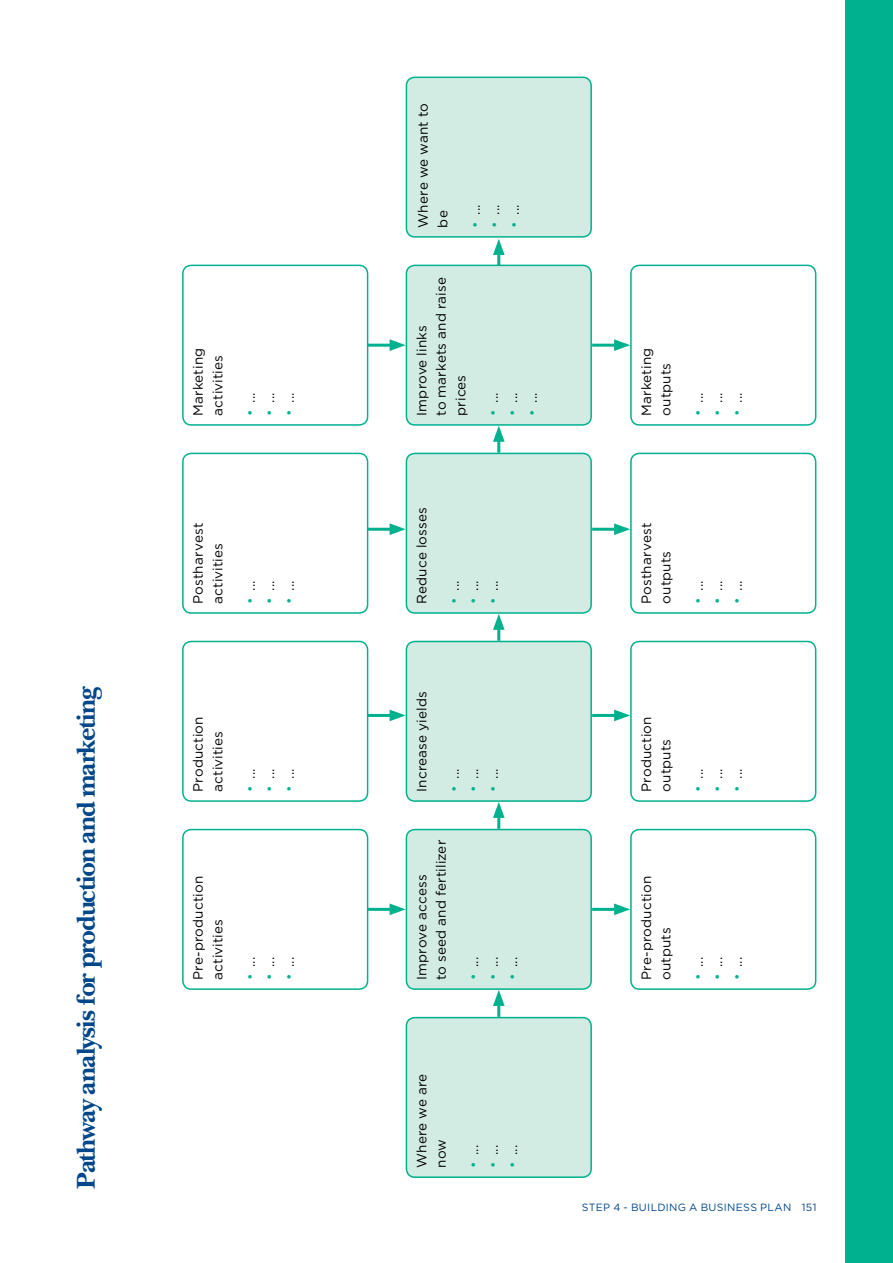
<style>
.page{position:relative;width:893px;height:1263px;background:#fff}
.page>*{position:absolute;margin:0;border:0;box-sizing:border-box;transform-origin:0 0}
.t1{font:700 27px "New Baskerville Std";letter-spacing:-.045em;color:#00468b}
.t2{font:13.5px/19.5px "Gotham";letter-spacing:.01em;color:#000}
.t3{font:10.5px "Gotham";letter-spacing:.03em;color:#00468b}
.s1{color:#00b18f}
</style>
<div class="page">
<div style="left:845px;top:0;width:48px;height:1263px;background:#00b18f"></div>
<div style="left:406px;top:1017px;width:185px;height:160px;background:#d2ebe3;border-radius:9px"></div>
<div style="left:406px;top:1017px;width:186px;height:161px;border:2px solid #00b18f;border-radius:9px"></div>
<div style="left:406px;top:829px;width:185px;height:160px;background:#d2ebe3;border-radius:9px"></div>
<div style="left:406px;top:829px;width:186px;height:161px;border:2px solid #00b18f;border-radius:9px"></div>
<div style="left:630px;top:829px;width:186px;height:161px;border:2px solid #00b18f;border-radius:9px"></div>
<div style="left:182px;top:829px;width:186px;height:161px;border:2px solid #00b18f;border-radius:9px"></div>
<div style="left:406px;top:641px;width:185px;height:160px;background:#d2ebe3;border-radius:9px"></div>
<div style="left:406px;top:641px;width:186px;height:161px;border:2px solid #00b18f;border-radius:9px"></div>
<div style="left:630px;top:641px;width:186px;height:161px;border:2px solid #00b18f;border-radius:9px"></div>
<div style="left:182px;top:641px;width:186px;height:161px;border:2px solid #00b18f;border-radius:9px"></div>
<div style="left:406px;top:453px;width:185px;height:160px;background:#d2ebe3;border-radius:9px"></div>
<div style="left:406px;top:453px;width:186px;height:161px;border:2px solid #00b18f;border-radius:9px"></div>
<div style="left:630px;top:453px;width:186px;height:161px;border:2px solid #00b18f;border-radius:9px"></div>
<div style="left:182px;top:453px;width:186px;height:161px;border:2px solid #00b18f;border-radius:9px"></div>
<div style="left:406px;top:265px;width:185px;height:160px;background:#d2ebe3;border-radius:9px"></div>
<div style="left:406px;top:265px;width:186px;height:161px;border:2px solid #00b18f;border-radius:9px"></div>
<div style="left:630px;top:265px;width:186px;height:161px;border:2px solid #00b18f;border-radius:9px"></div>
<div style="left:182px;top:265px;width:186px;height:161px;border:2px solid #00b18f;border-radius:9px"></div>
<div style="left:406px;top:77px;width:185px;height:160px;background:#d2ebe3;border-radius:9px"></div>
<div style="left:406px;top:77px;width:186px;height:161px;border:2px solid #00b18f;border-radius:9px"></div>
<hr style="left:497px;top:1000px;width:3px;height:17px;background:#00b18f">
<svg style="left:493px;top:990px;width:12px;height:16px"></svg>
<hr style="left:497px;top:812px;width:3px;height:17px;background:#00b18f">
<svg style="left:493px;top:802px;width:12px;height:16px"></svg>
<hr style="left:497px;top:624px;width:3px;height:17px;background:#00b18f">
<svg style="left:493px;top:614px;width:12px;height:16px"></svg>
<hr style="left:497px;top:436px;width:3px;height:17px;background:#00b18f">
<svg style="left:493px;top:426px;width:12px;height:16px"></svg>
<hr style="left:368px;top:344px;width:27px;height:3px;background:#00b18f">
<svg style="left:390px;top:339px;width:16px;height:12px"></svg>
<hr style="left:368px;top:528px;width:27px;height:3px;background:#00b18f">
<svg style="left:390px;top:523px;width:16px;height:12px"></svg>
<hr style="left:368px;top:714px;width:27px;height:3px;background:#00b18f">
<svg style="left:390px;top:709px;width:16px;height:12px"></svg>
<hr style="left:368px;top:908px;width:27px;height:3px;background:#00b18f">
<svg style="left:390px;top:903px;width:16px;height:12px"></svg>
<hr style="left:592px;top:344px;width:28px;height:3px;background:#00b18f">
<svg style="left:614px;top:339px;width:16px;height:12px"></svg>
<hr style="left:592px;top:528px;width:28px;height:3px;background:#00b18f">
<svg style="left:614px;top:523px;width:16px;height:12px"></svg>
<hr style="left:592px;top:714px;width:28px;height:3px;background:#00b18f">
<svg style="left:614px;top:709px;width:16px;height:12px"></svg>
<hr style="left:592px;top:908px;width:28px;height:3px;background:#00b18f">
<svg style="left:614px;top:903px;width:16px;height:12px"></svg>
<hr style="left:497px;top:249px;width:3px;height:17px;background:#00b18f">
<svg style="left:493px;top:239px;width:12px;height:16px"></svg>
<h1 class="t1" style="left:70px;top:1189px;width:504px;rotate:-90deg">Pathway analysis for production and marketing</h1>
<p class="t2" style="left:188px;top:416px;width:69px;rotate:-90deg">MARKETING<br>ACTIVITIES</p>
<p class="t2" style="left:240px;top:416px;width:25px;rotate:-90deg"><span class="s1">•</span> ...</p>
<p class="t2" style="left:259px;top:416px;width:25px;rotate:-90deg"><span class="s1">•</span> ...</p>
<p class="t2" style="left:279px;top:416px;width:25px;rotate:-90deg"><span class="s1">•</span> ...</p>
<p class="t2" style="left:188px;top:604px;width:82px;rotate:-90deg">POSTHARVEST<br>ACTIVITIES</p>
<p class="t2" style="left:240px;top:604px;width:25px;rotate:-90deg"><span class="s1">•</span> ...</p>
<p class="t2" style="left:259px;top:604px;width:25px;rotate:-90deg"><span class="s1">•</span> ...</p>
<p class="t2" style="left:279px;top:604px;width:25px;rotate:-90deg"><span class="s1">•</span> ...</p>
<p class="t2" style="left:188px;top:792px;width:77px;rotate:-90deg">PRODUCTION<br>ACTIVITIES</p>
<p class="t2" style="left:240px;top:792px;width:25px;rotate:-90deg"><span class="s1">•</span> ...</p>
<p class="t2" style="left:259px;top:792px;width:25px;rotate:-90deg"><span class="s1">•</span> ...</p>
<p class="t2" style="left:279px;top:792px;width:25px;rotate:-90deg"><span class="s1">•</span> ...</p>
<p class="t2" style="left:188px;top:980px;width:106px;rotate:-90deg">PRE-PRODUCTION<br>ACTIVITIES</p>
<p class="t2" style="left:240px;top:980px;width:25px;rotate:-90deg"><span class="s1">•</span> ...</p>
<p class="t2" style="left:259px;top:980px;width:25px;rotate:-90deg"><span class="s1">•</span> ...</p>
<p class="t2" style="left:279px;top:980px;width:25px;rotate:-90deg"><span class="s1">•</span> ...</p>
<p class="t2" style="left:413px;top:228px;width:126px;rotate:-90deg">WHERE WE WANT TO<br>BE</p>
<p class="t2" style="left:465px;top:228px;width:25px;rotate:-90deg"><span class="s1">•</span> ...</p>
<p class="t2" style="left:484px;top:228px;width:25px;rotate:-90deg"><span class="s1">•</span> ...</p>
<p class="t2" style="left:504px;top:228px;width:25px;rotate:-90deg"><span class="s1">•</span> ...</p>
<p class="t2" style="left:412px;top:416px;width:140px;rotate:-90deg">I MPROVE LINKS<br>TO MARKETS AND RAISE<br>PRICES</p>
<p class="t2" style="left:483px;top:416px;width:25px;rotate:-90deg"><span class="s1">•</span> ...</p>
<p class="t2" style="left:502px;top:416px;width:25px;rotate:-90deg"><span class="s1">•</span> ...</p>
<p class="t2" style="left:522px;top:416px;width:25px;rotate:-90deg"><span class="s1">•</span> ...</p>
<p class="t2" style="left:412px;top:604px;width:98px;rotate:-90deg">REDUCE LOSSES</p>
<p class="t2" style="left:444px;top:604px;width:25px;rotate:-90deg"><span class="s1">•</span> ...</p>
<p class="t2" style="left:463px;top:604px;width:25px;rotate:-90deg"><span class="s1">•</span> ...</p>
<p class="t2" style="left:483px;top:604px;width:25px;rotate:-90deg"><span class="s1">•</span> ...</p>
<p class="t2" style="left:412px;top:792px;width:102px;rotate:-90deg">I NCREASE YIELDS</p>
<p class="t2" style="left:444px;top:792px;width:25px;rotate:-90deg"><span class="s1">•</span> ...</p>
<p class="t2" style="left:463px;top:792px;width:25px;rotate:-90deg"><span class="s1">•</span> ...</p>
<p class="t2" style="left:483px;top:792px;width:25px;rotate:-90deg"><span class="s1">•</span> ...</p>
<p class="t2" style="left:412px;top:980px;width:142px;rotate:-90deg">I MPROVE ACCESS<br>TO SEED AND FERTILIZER</p>
<p class="t2" style="left:463px;top:980px;width:25px;rotate:-90deg"><span class="s1">•</span> ...</p>
<p class="t2" style="left:483px;top:980px;width:25px;rotate:-90deg"><span class="s1">•</span> ...</p>
<p class="t2" style="left:502px;top:980px;width:25px;rotate:-90deg"><span class="s1">•</span> ...</p>
<p class="t2" style="left:412px;top:1168px;width:96px;rotate:-90deg">WHERE WE ARE<br>NOW</p>
<p class="t2" style="left:463px;top:1168px;width:25px;rotate:-90deg"><span class="s1">•</span> ...</p>
<p class="t2" style="left:483px;top:1168px;width:25px;rotate:-90deg"><span class="s1">•</span> ...</p>
<p class="t2" style="left:502px;top:1168px;width:25px;rotate:-90deg"><span class="s1">•</span> ...</p>
<p class="t2" style="left:636px;top:416px;width:69px;rotate:-90deg">MARKETING<br>OUTPUTS</p>
<p class="t2" style="left:688px;top:416px;width:25px;rotate:-90deg"><span class="s1">•</span> ...</p>
<p class="t2" style="left:707px;top:416px;width:25px;rotate:-90deg"><span class="s1">•</span> ...</p>
<p class="t2" style="left:727px;top:416px;width:25px;rotate:-90deg"><span class="s1">•</span> ...</p>
<p class="t2" style="left:636px;top:604px;width:82px;rotate:-90deg">POSTHARVEST<br>OUTPUTS</p>
<p class="t2" style="left:688px;top:604px;width:25px;rotate:-90deg"><span class="s1">•</span> ...</p>
<p class="t2" style="left:707px;top:604px;width:25px;rotate:-90deg"><span class="s1">•</span> ...</p>
<p class="t2" style="left:727px;top:604px;width:25px;rotate:-90deg"><span class="s1">•</span> ...</p>
<p class="t2" style="left:636px;top:792px;width:77px;rotate:-90deg">PRODUCTION<br>OUTPUTS</p>
<p class="t2" style="left:688px;top:792px;width:25px;rotate:-90deg"><span class="s1">•</span> ...</p>
<p class="t2" style="left:707px;top:792px;width:25px;rotate:-90deg"><span class="s1">•</span> ...</p>
<p class="t2" style="left:727px;top:792px;width:25px;rotate:-90deg"><span class="s1">•</span> ...</p>
<p class="t2" style="left:636px;top:980px;width:106px;rotate:-90deg">PRE-PRODUCTION<br>OUTPUTS</p>
<p class="t2" style="left:688px;top:980px;width:25px;rotate:-90deg"><span class="s1">•</span> ...</p>
<p class="t2" style="left:707px;top:980px;width:25px;rotate:-90deg"><span class="s1">•</span> ...</p>
<p class="t2" style="left:727px;top:980px;width:25px;rotate:-90deg"><span class="s1">•</span> ...</p>
<p class="t3" style="left:582px;top:1200px;width:15px">STEP</p>
<p class="t3" style="left:613px;top:1200px;width:96px">4 - BUILDING A BUS</p>
<p class="t3" style="left:724px;top:1200px;width:12px">INESS</p>
<p class="t3" style="left:760px;top:1200px;width:9px">PLAN</p>
<p class="t3" style="left:802px;top:1200px;width:16px">151</p>
</div>
